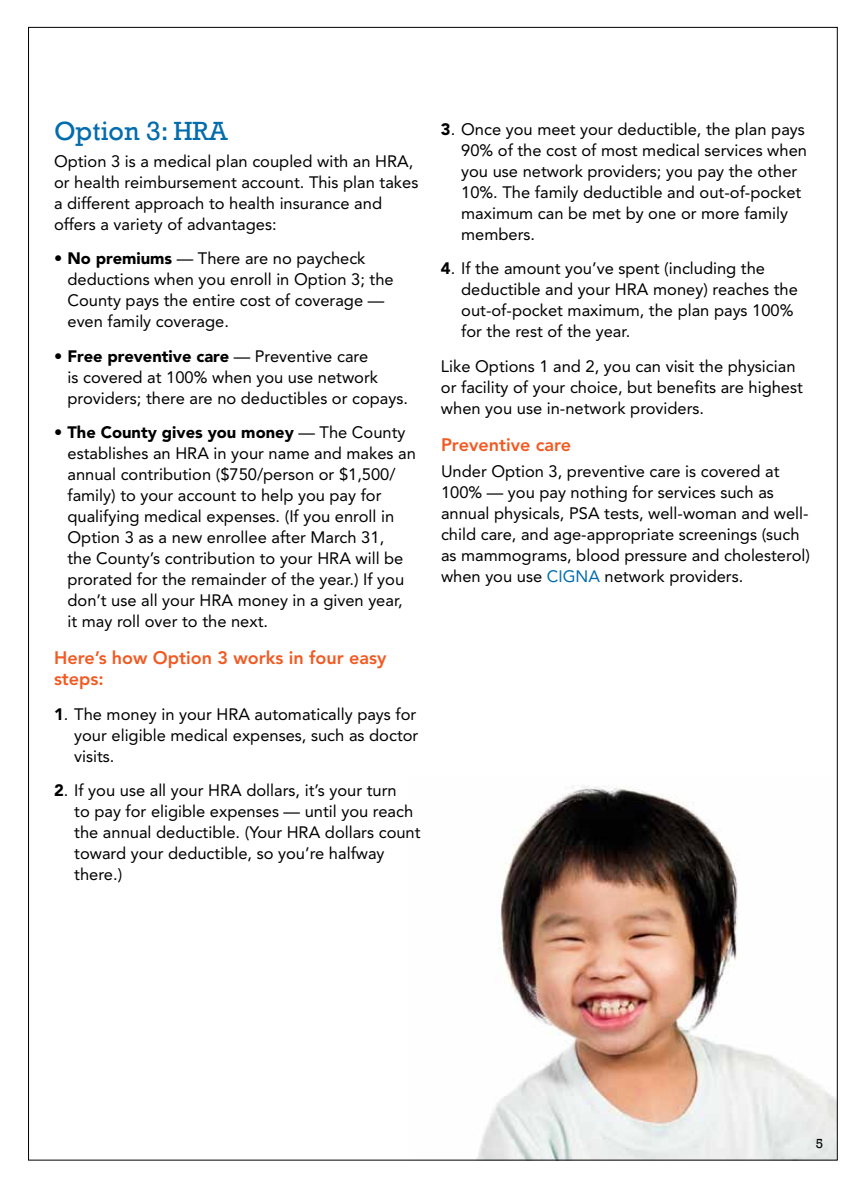
<style>
.page{position:relative;width:864px;height:1188px;background:#fff}
.page>*{position:absolute;margin:0;border:0;box-sizing:border-box;transform-origin:0 0}
.t1{font:27px "Rockwell";color:#026cad}
.t2{font:800 18px/21px "Avenir";color:#f15a22}
.t3{font:16.5px/21px "Avenir";color:#000}
.t4{font:13.5px "Rockwell";color:#000}
.s1{font-weight:900}
.s2{color:#026cad}
</style>
<div class="page">
<img style="left:477px;top:785px;width:359px;height:374px">
<h1 class="t1" style="left:54px;top:116px;width:175px">Option 3: HRA</h1>
<p class="t3" style="left:54px;top:151px;width:366px">Option 3 is a medical plan coupled with an HRA, or health reimbursement account. This plan takes a different approach to health insurance and offers a variety of advantages:</p>
<p class="t3" style="left:67px;top:248px;width:328px;text-indent:-13px">• <span class="s1">No premiums</span> — There are no paycheck deductions when you enroll in Option 3; the County pays the entire cost of coverage — even family coverage.</p>
<p class="t3" style="left:67px;top:346px;width:342px;text-indent:-13px">• <span class="s1">Free preventive care</span> — Preventive care<br>is covered at 100% when you use network providers; there are no deductibles or copays.</p>
<p class="t3" style="left:67px;top:422px;width:350px;text-indent:-13px">• <span class="s1">The County gives you money</span> — The County establishes an HRA in your name and makes an annual contribution ($750/person or $1,500/ family) to your account to help you pay for qualifying medical expenses. (If you enroll in Option 3 as a new enrollee after March 31,<br>the County’s contribution to your HRA will be prorated for the remainder of the year.) If you don’t use all your HRA money in a given year, it may roll over to the next.</p>
<p class="t2" style="left:54px;top:648px;width:334px">Here’s how Option 3 works in four easy steps:</p>
<p class="t3" style="left:74px;top:704px;width:346px;text-indent:-20px"><span class="s1">1</span>. The money in your HRA automatically pays for your eligible medical expenses, such as doctor visits.</p>
<p class="t3" style="left:74px;top:780px;width:348px;text-indent:-20px"><span class="s1">2</span>. If you use all your HRA dollars, it’s your turn<br>to pay for eligible expenses — until you reach the annual deductible. (Your HRA dollars count toward your deductible, so you’re halfway there.)</p>
<p class="t3" style="left:461px;top:119px;width:347px;text-indent:-20px"><span class="s1">3</span>. Once you meet your deductible, the plan pays 90% of the cost of most medical services when you use network providers; you pay the other 10%. The family deductible and out-of-pocket maximum can be met by one or more family members.</p>
<p class="t3" style="left:461px;top:258px;width:338px;text-indent:-20px"><span class="s1">4</span>. If the amount you’ve spent (including the deductible and your HRA money) reaches the out-of-pocket maximum, the plan pays 100% for the rest of the year.</p>
<p class="t3" style="left:441px;top:356px;width:364px">Like Options 1 and 2, you can visit the physician or facility of your choice, but benefits are highest when you use in-network providers.</p>
<p class="t2" style="left:441px;top:434px;width:132px">Preventive care</p>
<p class="t3" style="left:441px;top:461px;width:371px">Under Option 3, preventive care is covered at 100% — you pay nothing for services such as annual physicals, PSA tests, well-woman and well&shy;child care, and age-appropriate screenings (such as mammograms, blood pressure and cholesterol) when you use <span class="s2">CIGNA</span> network providers.</p>
<p class="t4" style="left:816px;top:1136px;width:9px">5</p>
</div>
